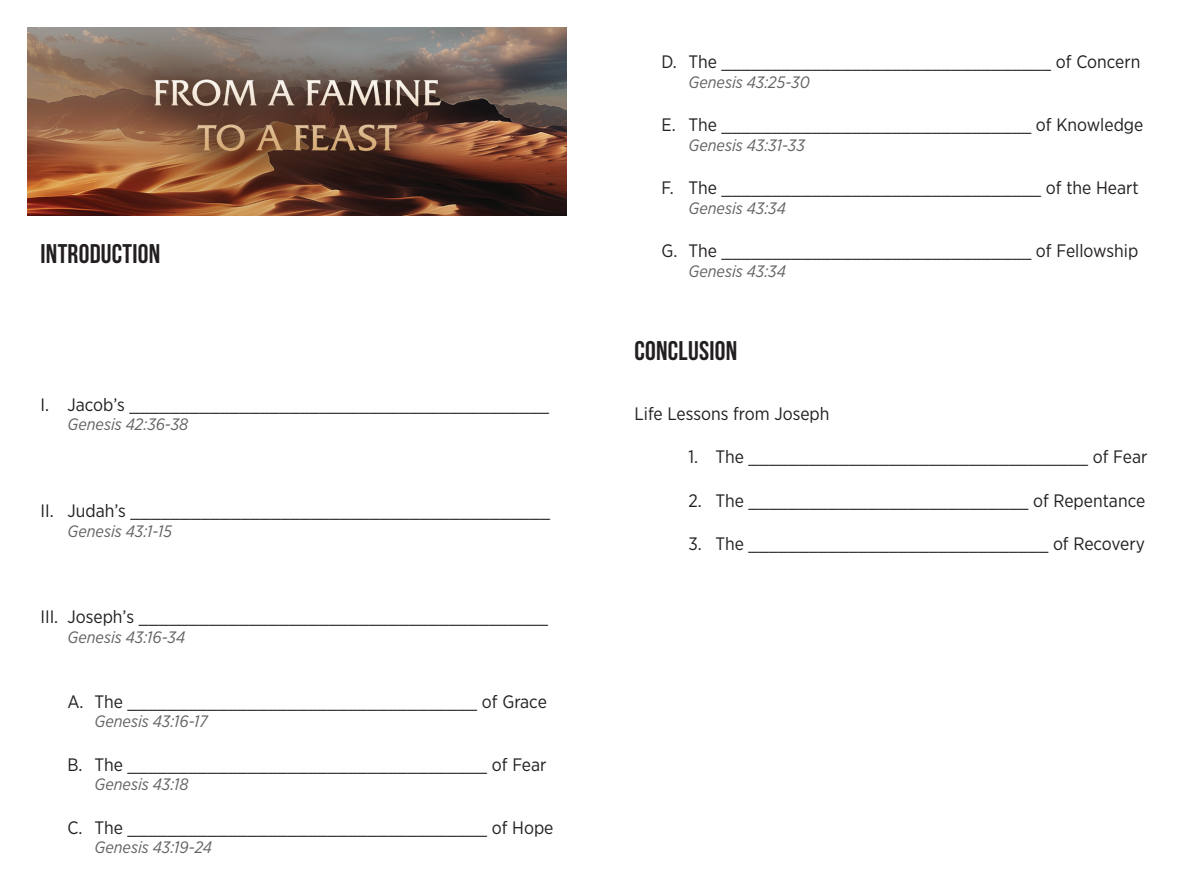
<style>
.page{position:relative;width:1188px;height:891px;background:#fff}
.page>*{position:absolute;margin:0;border:0;box-sizing:border-box;transform-origin:0 0}
.t1{font:700 27px "Bebas Neue";letter-spacing:.01em;color:#231f20}
.t2{font:18px "Gotham Narrow";color:#231f20}
.t3{font:italic 16.5px "Gotham Narrow";color:#636366}
</style>
<div class="page">
<img style="left:27px;top:27px;width:540px;height:189px">
<h1 class="t1" style="left:40px;top:239px;width:121px">INTRODUCTION</h1>
<p class="t2" style="left:40px;top:393px;width:510px">I. Jacob’s __________________________________________</p>
<p class="t3" style="left:67px;top:414px;width:122px">Genesis 42:36-38</p>
<p class="t2" style="left:40px;top:499px;width:511px">II. Judah’s __________________________________________</p>
<p class="t3" style="left:67px;top:521px;width:106px">Genesis 43:1-15</p>
<p class="t2" style="left:40px;top:605px;width:509px">III. Joseph’s _________________________________________</p>
<p class="t3" style="left:67px;top:627px;width:119px">Genesis 43:16-34</p>
<p class="t2" style="left:68px;top:690px;width:481px">A. The ___________________________________ of Grace</p>
<p class="t3" style="left:94px;top:711px;width:115px">Genesis 43:16-17</p>
<p class="t2" style="left:68px;top:753px;width:481px">B. The ____________________________________ of Fear</p>
<p class="t3" style="left:94px;top:774px;width:96px">Genesis 43:18</p>
<p class="t2" style="left:68px;top:816px;width:488px">C. The ____________________________________ of Hope</p>
<p class="t3" style="left:94px;top:837px;width:119px">Genesis 43:19-24</p>
<p class="t2" style="left:662px;top:51px;width:480px">D. The _________________________________ of Concern</p>
<p class="t3" style="left:688px;top:72px;width:123px">Genesis 43:25-30</p>
<p class="t2" style="left:662px;top:114px;width:483px">E. The _______________________________ of Knowledge</p>
<p class="t3" style="left:688px;top:135px;width:118px">Genesis 43:31-33</p>
<p class="t2" style="left:662px;top:177px;width:479px">F. The ________________________________ of the Heart</p>
<p class="t3" style="left:688px;top:198px;width:99px">Genesis 43:34</p>
<p class="t2" style="left:662px;top:240px;width:478px">G. The _______________________________ of Fellowship</p>
<p class="t3" style="left:688px;top:261px;width:99px">Genesis 43:34</p>
<h1 class="t1" style="left:634px;top:335px;width:104px">CONCLUSION</h1>
<p class="t2" style="left:634px;top:403px;width:197px">Life Lessons from Joseph</p>
<p class="t2" style="left:688px;top:446px;width:461px">1. The __________________________________ of Fear</p>
<p class="t2" style="left:688px;top:489px;width:458px">2. The ____________________________ of Repentance</p>
<p class="t2" style="left:688px;top:532px;width:458px">3. The ______________________________ of Recovery</p>
</div>
